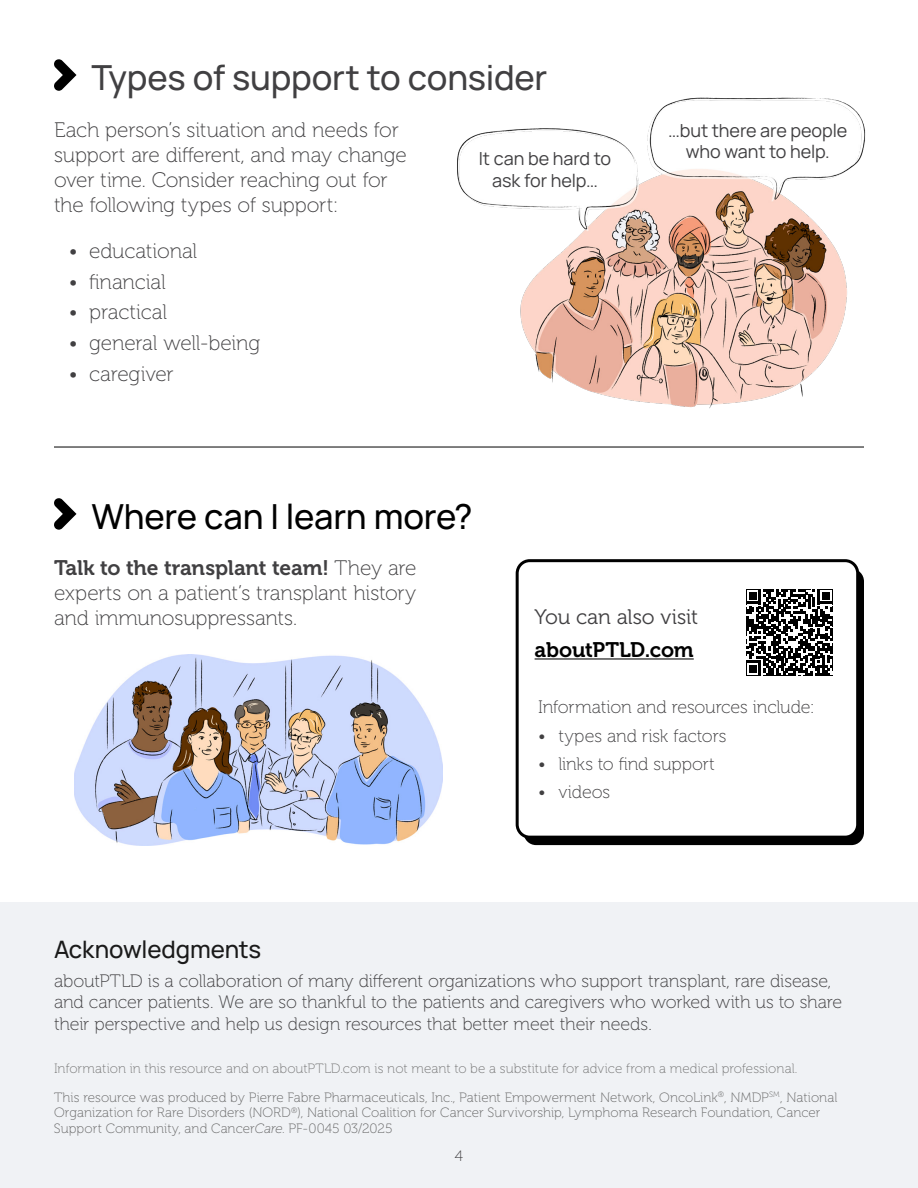
<style>
.page{position:relative;width:918px;height:1188px;background:#fff}
.page>*{position:absolute;margin:0;border:0;box-sizing:border-box;transform-origin:0 0}
.t1{font:500 34.5px "Manrope";letter-spacing:-.005em;color:#414042}
.t2{font:500 34.5px "Manrope";letter-spacing:-.01em;color:#000}
.t3{font:500 24px "Manrope";letter-spacing:-.005em;color:#1a1a1a}
.t4{font:21px/25.2px "Museo 100";letter-spacing:-.01em;color:#414042}
.t5{font:21px "Museo 700";letter-spacing:-.01em;color:#414042}
.t6{font:21px "Museo 300";letter-spacing:-.01em;color:#414042}
.t7{font:21px "Museo 700";letter-spacing:-.005em;color:#000}
.t8{font:18px/21.6px "Museo 100";letter-spacing:-.01em;color:#414042}
.t9{font:18px/21.6px "Manrope";letter-spacing:-.005em;color:#414042;text-align:center}
.t10{font:15px "Museo 100";color:#414042}
.t11{font:13.5px/29px "Museo 100";letter-spacing:.005em;color:#666}
.s1{font-family:"Museo 100"}
.s2{color:#757575}
.s3{font-style:italic}
</style>
<div class="page">
<div style="left:0;top:903px;width:918px;height:285px;background:#f0f2f5"></div>
<img style="left:457px;top:97px;width:409px;height:312px">
<hr style="left:54px;top:447px;width:810px;height:1px;background:#000">
<div style="left:524px;top:569px;width:340px;height:276px;background:#000;border-radius:13px"></div>
<div style="left:517px;top:561px;width:341px;height:276px;background:#fff;border-radius:13px"></div>
<div style="left:516px;top:559px;width:343px;height:280px;border:3px solid #000;border-radius:13px"></div>
<svg style="left:746px;top:589px;width:87px;height:87px"></svg>
<svg style="left:54px;top:59px;width:23px;height:32px"></svg>
<svg style="left:54px;top:498px;width:23px;height:32px"></svg>
<img style="left:74px;top:655px;width:368px;height:190px">
<hr style="left:535px;top:658px;width:159px;height:2px;background:#000">
<h1 class="t1" style="left:92px;top:51px;width:457px">Types of support to consider</h1>
<h3 class="t4" style="left:54px;top:117px;width:354px">Each person’s situation and needs for support are different, and may change over time. Consider reaching out for the following types of support:</h3>
<h3 class="t4" style="left:69px;top:239px;width:130px">• educational</h3>
<h3 class="t4" style="left:69px;top:269px;width:98px">• financial</h3>
<h3 class="t4" style="left:69px;top:300px;width:100px">• practical</h3>
<h3 class="t4" style="left:69px;top:331px;width:193px">• general well‑being</h3>
<h3 class="t4" style="left:69px;top:362px;width:106px">• caregiver</h3>
<h3 class="t9" style="left:479px;top:147px;width:134px">It can be hard to ask for help...</h3>
<h3 class="t9" style="left:668px;top:118px;width:181px">...but there are people who want to help.</h3>
<h1 class="t2" style="left:92px;top:490px;width:383px">Where can I learn more?</h1>
<h3 class="t5" style="left:54px;top:556px;width:364px">Talk to the transplant team! <span class="s1">They are</span></h3>
<h3 class="t4" style="left:54px;top:581px;width:364px">experts on a patient’s transplant history and immunosuppressants.</h3>
<h3 class="t6" style="left:535px;top:605px;width:165px">You can also visit</h3>
<h3 class="t7" style="left:535px;top:638px;width:161px">aboutPTLD.com</h3>
<h3 class="t8" style="left:538px;top:697px;width:278px">Information and resources include:</h3>
<h3 class="t8" style="left:538px;top:725px;width:190px">• types and risk factors</h3>
<h3 class="t8" style="left:538px;top:754px;width:178px">• links to find support</h3>
<h3 class="t8" style="left:538px;top:782px;width:74px">• videos</h3>
<h2 class="t3" style="left:54px;top:931px;width:209px">Acknowledgments</h2>
<p class="t8" style="left:54px;top:970px;width:790px">aboutPTLD is a collaboration of many different organizations who support transplant, rare disease, and cancer patients. We are so thankful to the patients and caregivers who worked with us to share their perspective and help us design resources that better meet their needs.</p>
<p class="t11" style="left:54px;top:1054px;width:785px"><span class="s2">Information in this resource and on aboutPTLD.com is not meant to be a substitute for advice from a medical professional.<br></span>This resource was produced by Pierre Fabre Pharmaceuticals, Inc., Patient Empowerment Network, OncoLink<sup>®</sup>, NMDP<sup>SM</sup>, National</p>
<p class="t11" style="left:54px;top:1105px;width:768px;line-height:15.5px">Organization for Rare Disorders (NORD<sup>®</sup>), National Coalition for Cancer Survivorship, Lymphoma Research Foundation, Cancer<br>Support Community, and Cancer<span class="s3">Care</span>. PF‑0045 03/2025</p>
<p class="t10" style="left:455px;top:1148px;width:10px">4</p>
</div>
